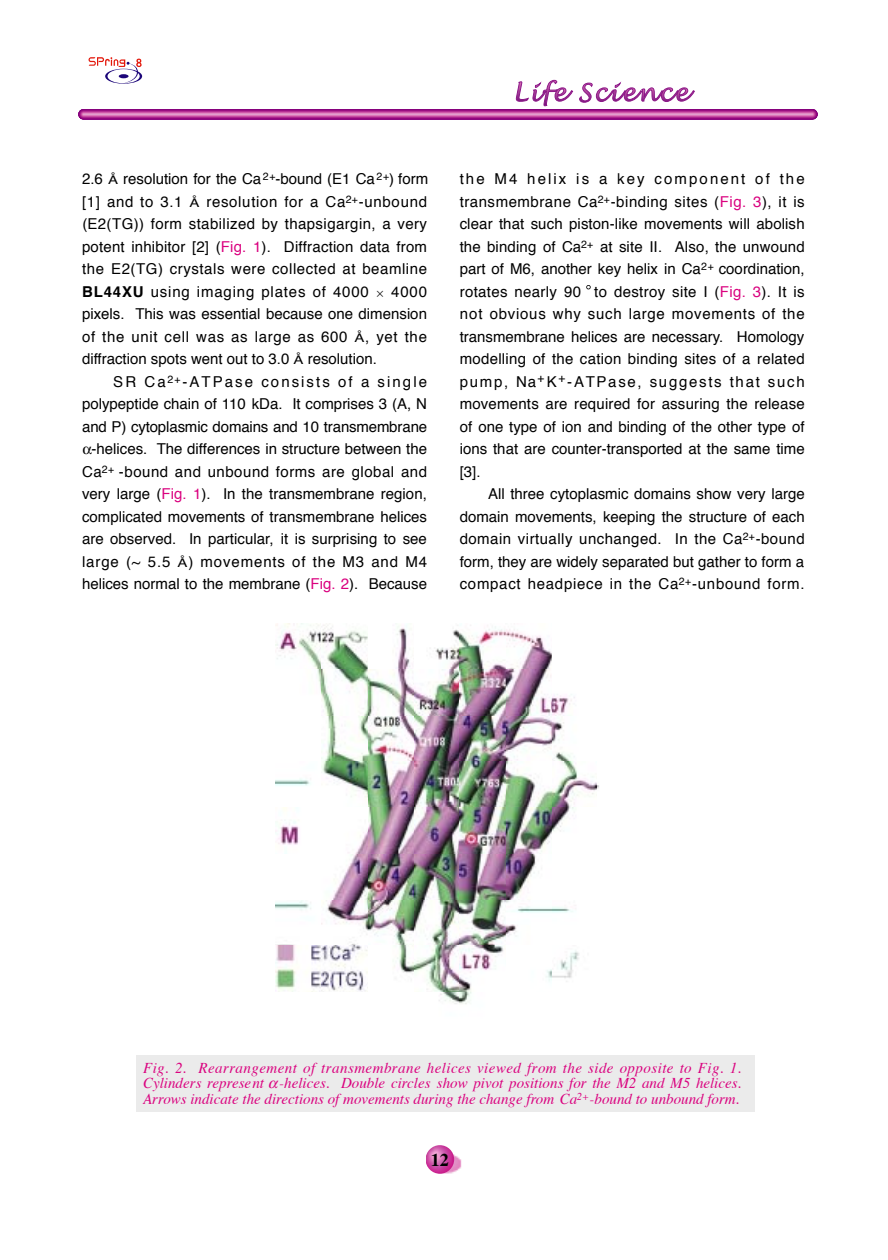
<style>
.page{position:relative;width:888px;height:1260px;background:#fff}
.page>*{position:absolute;margin:0;border:0;box-sizing:border-box;transform-origin:0 0}
.t1{font:700 18px "Times";color:#000}
.t2{font:15px/22.5px "Helvetica";letter-spacing:.015em;color:#000;text-align:justify}
.t3{font:italic 15px/15.1px "Times";color:#da027f;text-align:justify}
.t4{font:15px/22.5px "Helvetica";letter-spacing:.035em;color:#000}
.t5{font:15px "Helvetica";letter-spacing:.14em;color:#000}
.s1{font-size:12px}
.s2{font-weight:700}
.s3{color:#da027f}
</style>
<div class="page">
<div style="left:136px;top:1055px;width:619px;height:57px;background:#ebebeb"></div>
<svg style="left:586px;top:285px;width:5px;height:4px"></svg>
<svg style="left:516px;top:79px;width:179px;height:28px"></svg>
<div style="left:83px;top:109px;width:729px;height:11px;background:#880880"></div>
<div style="left:83px;top:109px;width:729px;height:10px;background:#88017d"></div>
<div style="left:83px;top:110px;width:729px;height:9px;background:#8f017d"></div>
<div style="left:83px;top:110px;width:729px;height:8px;background:#970d80"></div>
<div style="left:83px;top:111px;width:729px;height:7px;background:#aa228c"></div>
<div style="left:83px;top:111px;width:729px;height:6px;background:#b52f93"></div>
<div style="left:83px;top:112px;width:729px;height:5px;background:#c84da3"></div>
<hr style="left:83px;top:112px;width:729px;height:4px;background:#d35fac">
<hr style="left:83px;top:113px;width:729px;height:3px;background:#dd70b5">
<hr style="left:83px;top:113px;width:729px;height:2px;background:#e183bf">
<hr style="left:83px;top:114px;width:729px;height:1px;background:#e2a1cf">
<svg style="left:89px;top:57px;width:53px;height:27px"></svg>
<img style="left:429px;top:1154px;width:33px;height:20px">
<img style="left:426px;top:1145px;width:28px;height:29px;border-radius:50%">
<img style="left:275px;top:623px;width:324px;height:381px">
<p class="t2" style="left:82px;top:169px;width:348px">2.6 <span class="s1">Å</span> resolution for the Ca <sup>2+</sup>-bound (E1 Ca <sup>2+</sup>) form [1] and to 3.1 <span class="s1">Å</span> resolution for a Ca<sup>2+</sup>-unbound (E2(TG)) form stabilized by thapsigargin, a very</p>
<p class="t4" style="left:82px;top:259px;width:347px">the E2(TG) crystals were collected at beamline<br><span class="s2">BL44XU</span> using imaging plates of 4000</p>
<p class="t2" style="left:82px;top:236px;width:346px">potent inhibitor [2] (<span class="s3">Fig. 1</span>). Diffraction data from</p>
<p class="t2" style="left:82px;top:281px;width:346px;text-indent:309px">4000 pixels. This was essential because one dimension of the unit cell was as large as 600 <span class="s1">Å</span>, yet the diffraction spots went out to 3.0 <span class="s1">Å</span> resolution.</p>
<p class="t2" style="left:82px;top:371px;width:347px;text-align:right">SR Ca<sup>2+</sup>-ATPase consists of a single polypeptide chain of 110 kDa. It comprises 3 (A, N and P) cytoplasmic domains and 10 transmembrane -helices. The differences in structure between the Ca<sup>2+</sup> -bound and unbound forms are global and</p>
<p class="t2" style="left:82px;top:506px;width:346px">complicated movements of transmembrane helices are observed. In particular, it is surprising to see large (~ 5.5 <span class="s1">Å</span>) movements of the M3 and M4</p>
<p class="t2" style="left:82px;top:484px;width:346px">very large (<span class="s3">Fig. 1</span>). In the transmembrane region,</p>
<p class="t2" style="left:82px;top:574px;width:346px">helices normal to the membrane (<span class="s3">Fig. 2</span>). Because</p>
<p class="t5" style="left:460px;top:169px;width:347px">the M4 helix is a key component of the</p>
<p class="t2" style="left:460px;top:214px;width:347px">clear that such piston-like movements will abolish the binding of Ca<sup>2+</sup> at site II. Also, the unwound part of M6, another key helix in Ca<sup>2+</sup> coordination,</p>
<p class="t2" style="left:460px;top:304px;width:347px">not obvious why such large movements of the transmembrane helices are necessary. Homology modelling of the cation binding sites of a related pump, Na<sup>+</sup>K<sup>+</sup>-ATPase, suggests that such movements are required for assuring the release of one type of ion and binding of the other type of ions that are counter-transported at the same time [3].</p>
<p class="t2" style="left:460px;top:484px;width:346px;text-indent:28px">All three cytoplasmic domains show very large domain movements, keeping the structure of each domain virtually unchanged. In the Ca<sup>2+</sup>-bound form, they are widely separated but gather to form a compact headpiece in the Ca<sup>2+</sup>-unbound form.</p>
<p class="t4" style="left:460px;top:191px;width:347px">transmembrane Ca<sup>2+</sup>-binding sites (<span class="s3">Fig. 3</span>), it is</p>
<p class="t2" style="left:460px;top:281px;width:347px">rotates nearly 90 to destroy site I (<span class="s3">Fig. 3</span>). It is</p>
<p class="t3" style="left:143px;top:1062px;width:600px">Fig. 2. Rearrangement of transmembrane helices viewed from the side opposite to Fig. 1.<br>Cylinders represent -helices. Double circles show pivot positions for the M2 and M5 helices.<br>Arrows indicate the directions of movements during the change from Ca<sup>2+</sup>-bound to unbound form.</p>
<p class="t1" style="left:431px;top:1148px;width:19px">12</p>
</div>
